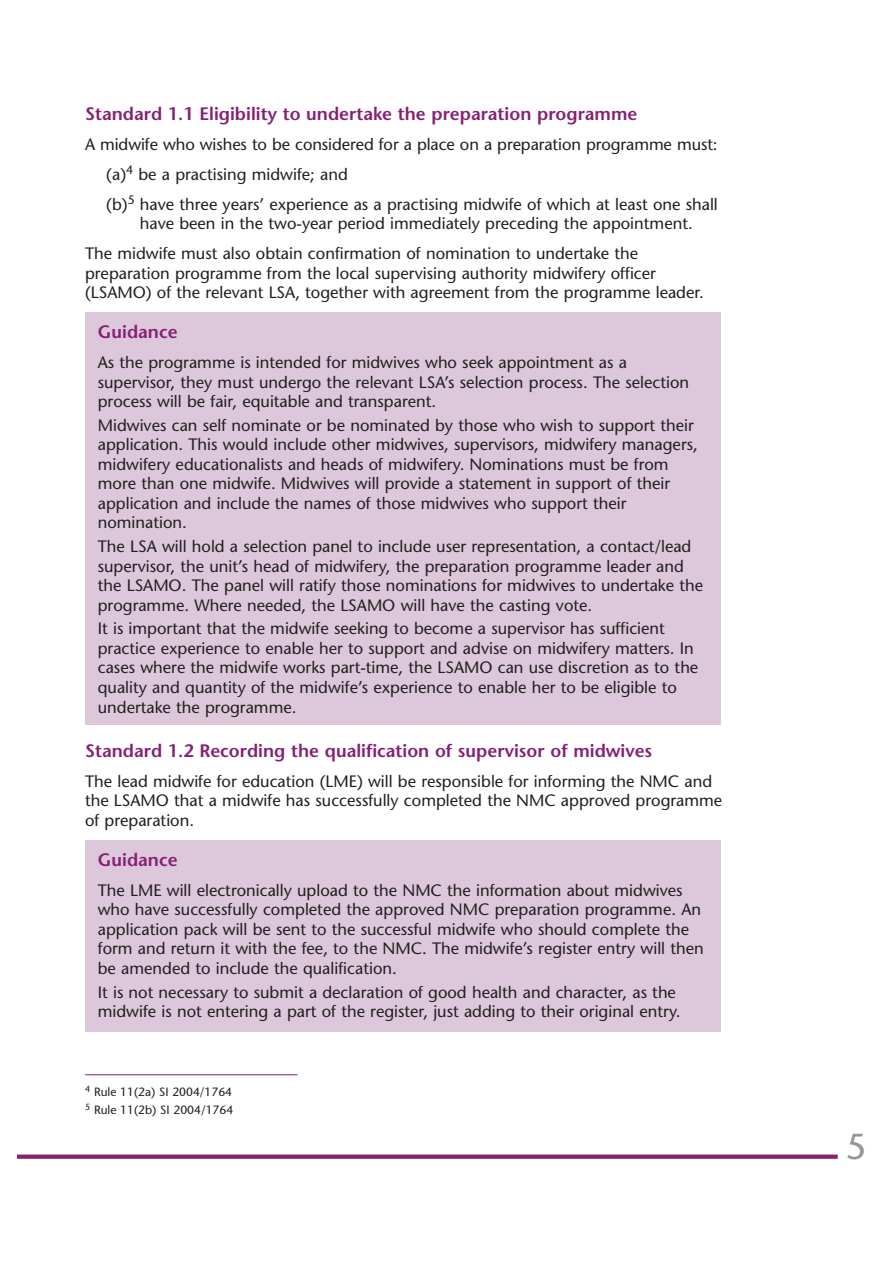
<style>
.page{position:relative;width:893px;height:1263px;background:#fff}
.page>*{position:absolute;margin:0;border:0;box-sizing:border-box;transform-origin:0 0}
.t1{font:36px "Stone Sans";color:#939598}
.t2{font:600 18px "Stone Sans";color:#862074}
.t3{font:16.5px/19.5px "Stone Sans";color:#231f20}
.t4{font:12px/17.7px "Stone Sans";color:#231f20}
</style>
<div class="page">
<div style="left:17px;top:1154px;width:821px;height:5px;background:#862074"></div>
<div style="left:85px;top:840px;width:636px;height:192px;background:#dcc8da"></div>
<div style="left:85px;top:313px;width:636px;height:412px;background:#dcc8da"></div>
<hr style="left:85px;top:1074px;width:213px;height:1px;background:#862074">
<p class="t2" style="left:85px;top:106px;width:554px">Standard 1.1 Eligibility to undertake the preparation programme</p>
<p class="t3" style="left:106px;top:131px;width:613px;line-height:30px;text-indent:-21px">A midwife who wishes to be considered for a place on a preparation programme must: (a)<sup>4</sup> be a practising midwife; and<br>(b)<sup>5</sup> have three years’ experience as a practising midwife of which at least one shall</p>
<p class="t3" style="left:85px;top:210px;width:609px;line-height:30px;text-indent:55px">have been in the two-year period immediately preceding the appointment.<br>The midwife must also obtain confirmation of nomination to undertake the</p>
<p class="t3" style="left:85px;top:265px;width:620px">preparation programme from the local supervising authority midwifery officer (LSAMO) of the relevant LSA, together with agreement from the programme leader.</p>
<p class="t2" style="left:98px;top:325px;width:81px">Guidance</p>
<p class="t3" style="left:98px;top:354px;width:593px">As the programme is intended for midwives who seek appointment as a supervisor, they must undergo the relevant LSA’s selection process. The selection process will be fair, equitable and transparent.</p>
<p class="t3" style="left:98px;top:417px;width:602px">Midwives can self nominate or be nominated by those who wish to support their application. This would include other midwives, supervisors, midwifery managers, midwifery educationalists and heads of midwifery. Nominations must be from more than one midwife. Midwives will provide a statement in support of their application and include the names of those midwives who support their nomination.</p>
<p class="t3" style="left:98px;top:538px;width:607px">The LSA will hold a selection panel to include user representation, a contact/lead supervisor, the unit’s head of midwifery, the preparation programme leader and the LSAMO. The panel will ratify those nominations for midwives to undertake the programme. Where needed, the LSAMO will have the casting vote.</p>
<p class="t3" style="left:98px;top:621px;width:602px">It is important that the midwife seeking to become a supervisor has sufficient practice experience to enable her to support and advise on midwifery matters. In cases where the midwife works part-time, the LSAMO can use discretion as to the quality and quantity of the midwife’s experience to enable her to be eligible to undertake the programme.</p>
<p class="t2" style="left:85px;top:743px;width:569px">Standard 1.2 Recording the qualification of supervisor of midwives</p>
<p class="t3" style="left:85px;top:773px;width:639px">The lead midwife for education (LME) will be responsible for informing the NMC and the LSAMO that a midwife has successfully completed the NMC approved programme of preparation.</p>
<p class="t2" style="left:98px;top:852px;width:81px">Guidance</p>
<p class="t3" style="left:98px;top:882px;width:607px">The LME will electronically upload to the NMC the information about midwives who have successfully completed the approved NMC preparation programme. An application pack will be sent to the successful midwife who should complete the form and return it with the fee, to the NMC. The midwife’s register entry will then be amended to include the qualification.</p>
<p class="t3" style="left:98px;top:984px;width:584px">It is not necessary to submit a declaration of good health and character, as the midwife is not entering a part of the register, just adding to their original entry.</p>
<p class="t4" style="left:85px;top:1085px;width:150px"><sup>4</sup> Rule 11(2a) SI 2004/1764<br><sup>5</sup> Rule 11(2b) SI 2004/1764</p>
<h1 class="t1" style="left:846px;top:1132px;width:22px">5</h1>
</div>
